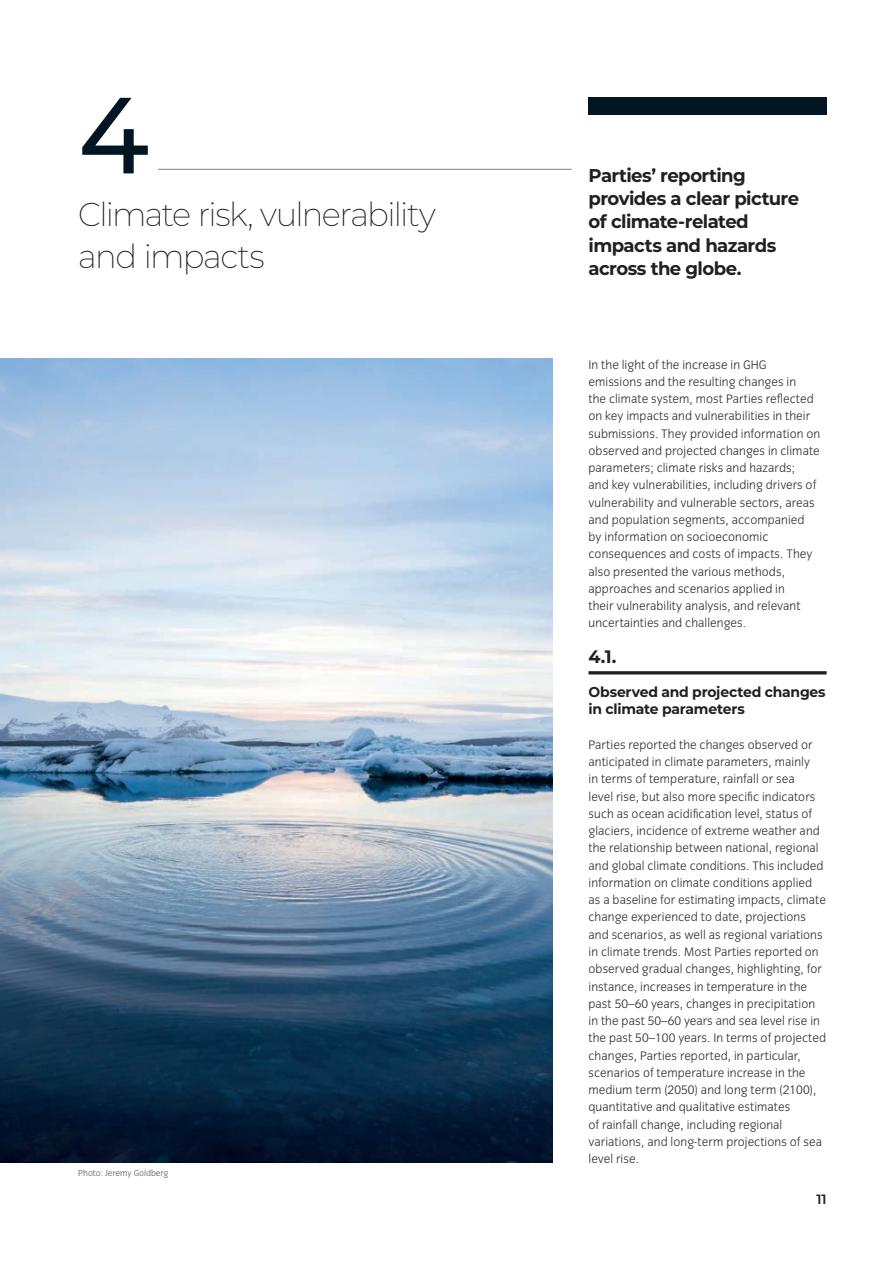
<style>
.page{position:relative;width:893px;height:1263px;background:#fff}
.page>*{position:absolute;margin:0;border:0;box-sizing:border-box;transform-origin:0 0}
.t1{font:500 108px "Montserrat";color:#011622}
.t2{font:200 33px/42px "Montserrat";letter-spacing:-.05em;color:#231f20}
.t3{font:700 18.45px/23.2px "Montserrat";letter-spacing:-.035em;color:#231f20}
.t4{font:700 18px "Montserrat";color:#231f20}
.t5{font:700 14.25px/17.2px "Montserrat";letter-spacing:-.015em;color:#231f20}
.t6{font:600 13.5px "Montserrat";color:#231f20}
.t7{font:300 12.75px/17.2px "Congress Sans";letter-spacing:.005em;color:#2e2b2c}
.t8{font:300 9px "Congress Sans";color:#57585a}
</style>
<div class="page">
<hr style="left:158px;top:169px;width:413px;height:1px;background:#808285">
<hr style="left:588px;top:671px;width:239px;height:3px;background:#231f20">
<div style="left:588px;top:98px;width:239px;height:17px;background:#011622"></div>
<img style="left:0;top:359px;width:553px;height:803px">
<h1 class="t1" style="left:78px;top:60px;width:72px">4</h1>
<h2 class="t2" style="left:78px;top:192px;width:359px">Climate risk, vulnerability and impacts</h2>
<p class="t8" style="left:78px;top:1168px;width:92px">Photo: Jeremy Goldberg</p>
<h3 class="t3" style="left:588px;top:163px;width:212px">Parties’ reporting provides a clear picture of climate-related impacts and hazards across the globe.</h3>
<p class="t7" style="left:588px;top:356px;width:233px">In the light of the increase in GHG emissions and the resulting changes in<br>the climate system, most Parties reflected on key impacts and vulnerabilities in their submissions. They provided information on observed and projected changes in climate parameters; climate risks and hazards;<br>and key vulnerabilities, including drivers of vulnerability and vulnerable sectors, areas and population segments, accompanied by information on socioeconomic consequences and costs of impacts. They also presented the various methods, approaches and scenarios applied in<br>their vulnerability analysis, and relevant uncertainties and challenges.</p>
<h3 class="t4" style="left:588px;top:643px;width:29px">4.1.</h3>
<p class="t5" style="left:588px;top:683px;width:239px">Observed and projected changes in climate parameters</p>
<p class="t7" style="left:588px;top:736px;width:239px">Parties reported the changes observed or anticipated in climate parameters, mainly<br>in terms of temperature, rainfall or sea<br>level rise, but also more specific indicators such as ocean acidification level, status of glaciers, incidence of extreme weather and the relationship between national, regional and global climate conditions. This included information on climate conditions applied as a baseline for estimating impacts, climate change experienced to date, projections and scenarios, as well as regional variations in climate trends. Most Parties reported on observed gradual changes, highlighting, for instance, increases in temperature in the past 50–60 years, changes in precipitation in the past 50–60 years and sea level rise in the past 50–100 years. In terms of projected changes, Parties reported, in particular, scenarios of temperature increase in the medium term (2050) and long term (2100), quantitative and qualitative estimates<br>of rainfall change, including regional variations, and long-term projections of sea level rise.</p>
<p class="t6" style="left:816px;top:1189px;width:12px">11</p>
</div>
